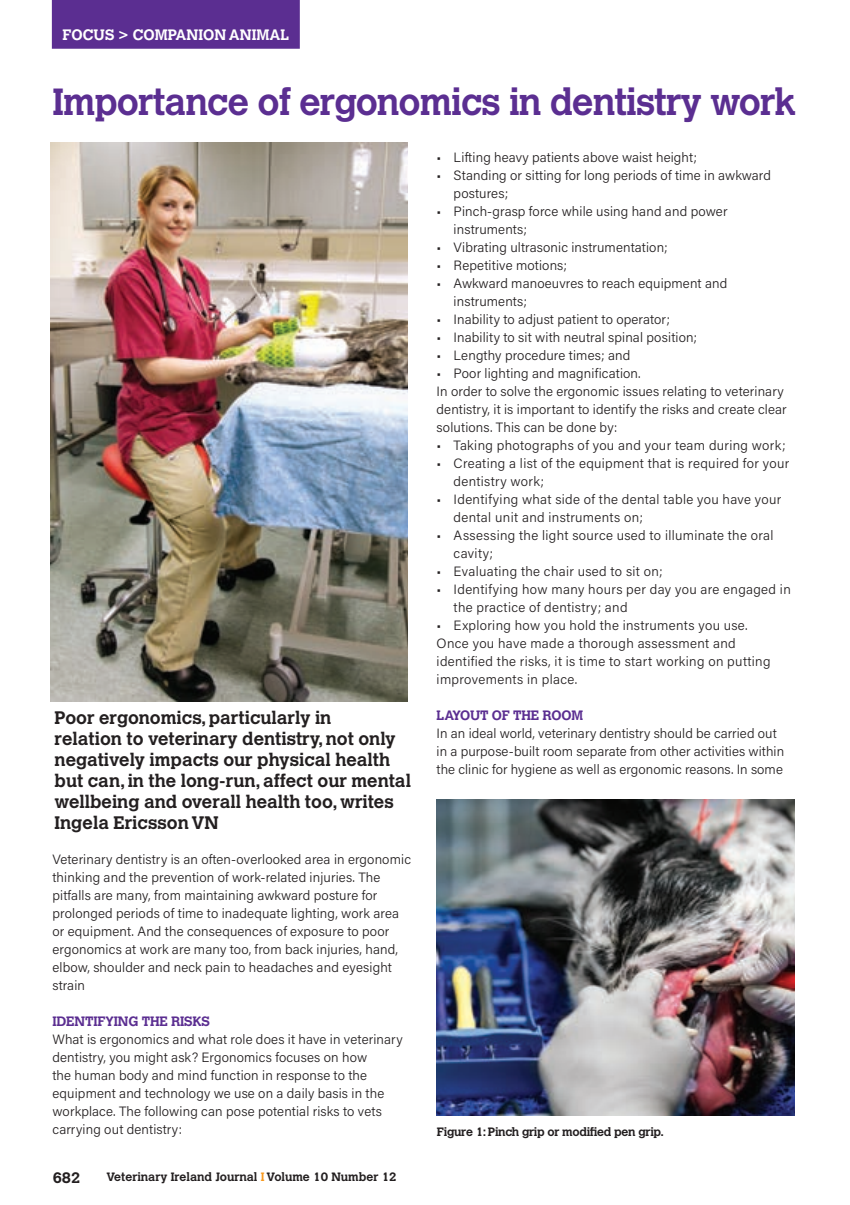
<style>
.page{position:relative;width:850px;height:1205px;background:#fff}
.page>*{position:absolute;margin:0;border:0;box-sizing:border-box;transform-origin:0 0}
.t1{font:700 37.5px "Calvert";letter-spacing:-.025em;color:#5b2e91}
.t2{font:700 18px/21px "Calvert";color:#231f20}
.t3{font:700 15px "Calvert";color:#fff}
.t4{font:700 15px "Calvert";color:#231f20}
.t5{font:300 13.5px/18px "Acumin Pro";letter-spacing:.01em;color:#231f20}
.t6{font:700 13.5px "Calvert";letter-spacing:-.01em;color:#5b2e91}
.t7{font:700 12px "Calvert";color:#231f20}
.t8{font:700 12px "Calvert";letter-spacing:-.025em;color:#231f20}
.s1{color:#f7981d}
</style>
<div class="page">
<img style="left:436px;top:799px;width:358px;height:316px">
<img style="left:50px;top:142px;width:358px;height:560px">
<div style="left:52px;top:0;width:248px;height:49px;background:#5b2e91"></div>
<p class="t3" style="left:62px;top:25px;width:228px">FOCUS &gt; COMPANION ANIMAL</p>
<h1 class="t1" style="left:52px;top:78px;width:745px">Importance of ergonomics in dentistry work</h1>
<h2 class="t2" style="left:55px;top:707px;width:358px">Poor ergonomics, particularly in<br>relation to veterinary dentistry, not only negatively impacts our physical health but can, in the long-run, affect our mental wellbeing and overall health too, writes Ingela Ericsson VN</h2>
<p class="t5" style="left:52px;top:850px;width:360px">Veterinary dentistry is an often-overlooked area in ergonomic thinking and the prevention of work-related injuries. The pitfalls are many, from maintaining awkward posture for prolonged periods of time to inadequate lighting, work area or equipment. And the consequences of exposure to poor ergonomics at work are many too, from back injuries, hand, elbow, shoulder and neck pain to headaches and eyesight strain</p>
<p class="t6" style="left:52px;top:1013px;width:159px">IDENTIFYING THE RISKS</p>
<p class="t5" style="left:52px;top:1030px;width:351px">What is ergonomics and what role does it have in veterinary dentistry, you might ask? Ergonomics focuses on how<br>the human body and mind function in response to the equipment and technology we use on a daily basis in the workplace. The following can pose potential risks to vets carrying out dentistry:</p>
<p class="t4" style="left:53px;top:1168px;width:29px">682</p>
<p class="t7" style="left:107px;top:1169px;width:291px">Veterinary Ireland Journal <span class="s1">I</span> Volume 10 Number 12</p>
<p class="t5" style="left:436px;top:148px;width:262px">• Lifting heavy patients above waist height;</p>
<p class="t5" style="left:453px;top:166px;width:319px;text-indent:-17px">• Standing or sitting for long periods of time in awkward postures;</p>
<p class="t5" style="left:453px;top:202px;width:275px;text-indent:-17px">• Pinch-grasp force while using hand and power instruments;</p>
<p class="t5" style="left:436px;top:238px;width:232px">• Vibrating ultrasonic instrumentation;</p>
<p class="t5" style="left:436px;top:256px;width:132px">• Repetitive motions;</p>
<p class="t5" style="left:453px;top:274px;width:275px;text-indent:-17px">• Awkward manoeuvres to reach equipment and instruments;</p>
<p class="t5" style="left:436px;top:310px;width:235px">• Inability to adjust patient to operator;</p>
<p class="t5" style="left:436px;top:328px;width:262px">• Inability to sit with neutral spinal position;</p>
<p class="t5" style="left:436px;top:346px;width:195px">• Lengthy procedure times; and</p>
<p class="t5" style="left:436px;top:364px;width:351px">• Poor lighting and magnification.<br>In order to solve the ergonomic issues relating to veterinary dentistry, it is important to identify the risks and create clear solutions. This can be done by:</p>
<p class="t5" style="left:436px;top:436px;width:350px">• Taking photographs of you and your team during work;</p>
<p class="t5" style="left:453px;top:454px;width:337px;text-indent:-17px">• Creating a list of the equipment that is required for your dentistry work;</p>
<p class="t5" style="left:453px;top:490px;width:329px;text-indent:-17px">• Identifying what side of the dental table you have your dental unit and instruments on;</p>
<p class="t5" style="left:453px;top:526px;width:321px;text-indent:-17px">• Assessing the light source used to illuminate the oral cavity;</p>
<p class="t5" style="left:436px;top:562px;width:227px">• Evaluating the chair used to sit on;</p>
<p class="t5" style="left:453px;top:580px;width:339px;text-indent:-17px">• Identifying how many hours per day you are engaged in the practice of dentistry; and</p>
<p class="t5" style="left:436px;top:616px;width:335px">• Exploring how you hold the instruments you use.<br>Once you have made a thorough assessment and identified the risks, it is time to start working on putting improvements in place.</p>
<p class="t6" style="left:436px;top:707px;width:148px">LAYOUT OF THE ROOM</p>
<p class="t5" style="left:436px;top:724px;width:349px">In an ideal world, veterinary dentistry should be carried out in a purpose-built room separate from other activities within the clinic for hygiene as well as ergonomic reasons. In some</p>
<p class="t8" style="left:437px;top:1124px;width:229px">Figure 1: Pinch grip or modified pen grip.</p>
</div>
